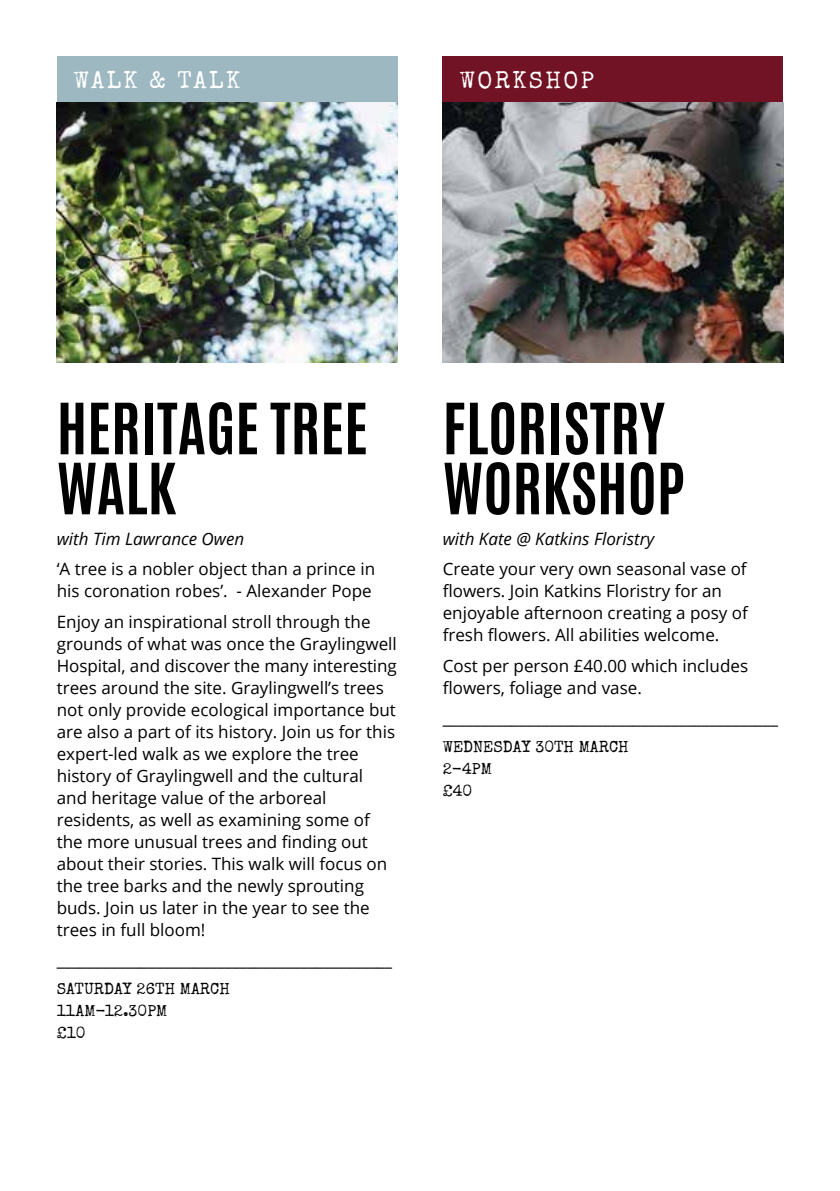
<style>
.page{position:relative;width:840px;height:1191px;background:#fff}
.page>*{position:absolute;margin:0;border:0;box-sizing:border-box;transform-origin:0 0}
.t1{font:700 60px/60px "Antonio";color:#000}
.t2{font:24px "Special Elite";letter-spacing:.1em;color:#fff}
.t3{font:17px/22px "Open Sans";color:#000}
.t4{font:italic 17px "Open Sans";color:#000}
.t5{font:16px/22px "Special Elite";color:#000}
</style>
<div class="page">
<img style="left:442px;top:102px;width:340px;height:261px">
<div style="left:442px;top:57px;width:340px;height:45px;background:#721325"></div>
<img style="left:57px;top:102px;width:340px;height:261px">
<div style="left:57px;top:57px;width:340px;height:45px;background:#9db8c0"></div>
<h2 class="t2" style="left:74px;top:65px;width:168px">WALK &amp; TALK</h2>
<h2 class="t2" style="left:459px;top:65px;width:136px">WORKSHOP</h2>
<h1 class="t1" style="left:57px;top:399px;width:312px">HERITAGE TREE<br>WALK</h1>
<p class="t4" style="left:57px;top:527px;width:189px">with Tim Lawrance Owen</p>
<p class="t3" style="left:57px;top:558px;width:320px">‘A tree is a nobler object than a prince in his coronation robes’. - Alexander Pope</p>
<p class="t3" style="left:57px;top:610px;width:341px">Enjoy an inspirational stroll through the grounds of what was once the Graylingwell Hospital, and discover the many interesting trees around the site. Graylingwell’s trees not only provide ecological importance but are also a part of its history. Join us for this expert-led walk as we explore the tree history of Graylingwell and the cultural and heritage value of the arboreal residents, as well as examining some of the more unusual trees and finding out about their stories. This walk will focus on the tree barks and the newly sprouting buds. Join us later in the year to see the trees in full bloom!</p>
<p class="t3" style="left:57px;top:948px;width:337px">____________________________________________</p>
<p class="t5" style="left:57px;top:978px;width:174px">SATURDAY 26TH MARCH<br>11AM-12.30PM<br>£10</p>
<h1 class="t1" style="left:442px;top:399px;width:243px">FLORISTRY<br>WORKSHOP</h1>
<p class="t4" style="left:442px;top:527px;width:213px">with Kate @ Katkins Floristry</p>
<p class="t3" style="left:442px;top:558px;width:306px">Create your very own seasonal vase of flowers. Join Katkins Floristry for an enjoyable afternoon creating a posy of fresh flowers. All abilities welcome.</p>
<p class="t3" style="left:442px;top:654px;width:307px">Cost per person £40.00 which includes flowers, foliage and vase.</p>
<p class="t3" style="left:442px;top:707px;width:337px">____________________________________________</p>
<p class="t5" style="left:442px;top:736px;width:187px">WEDNESDAY 30TH MARCH<br>2-4PM<br>£40</p>
</div>
